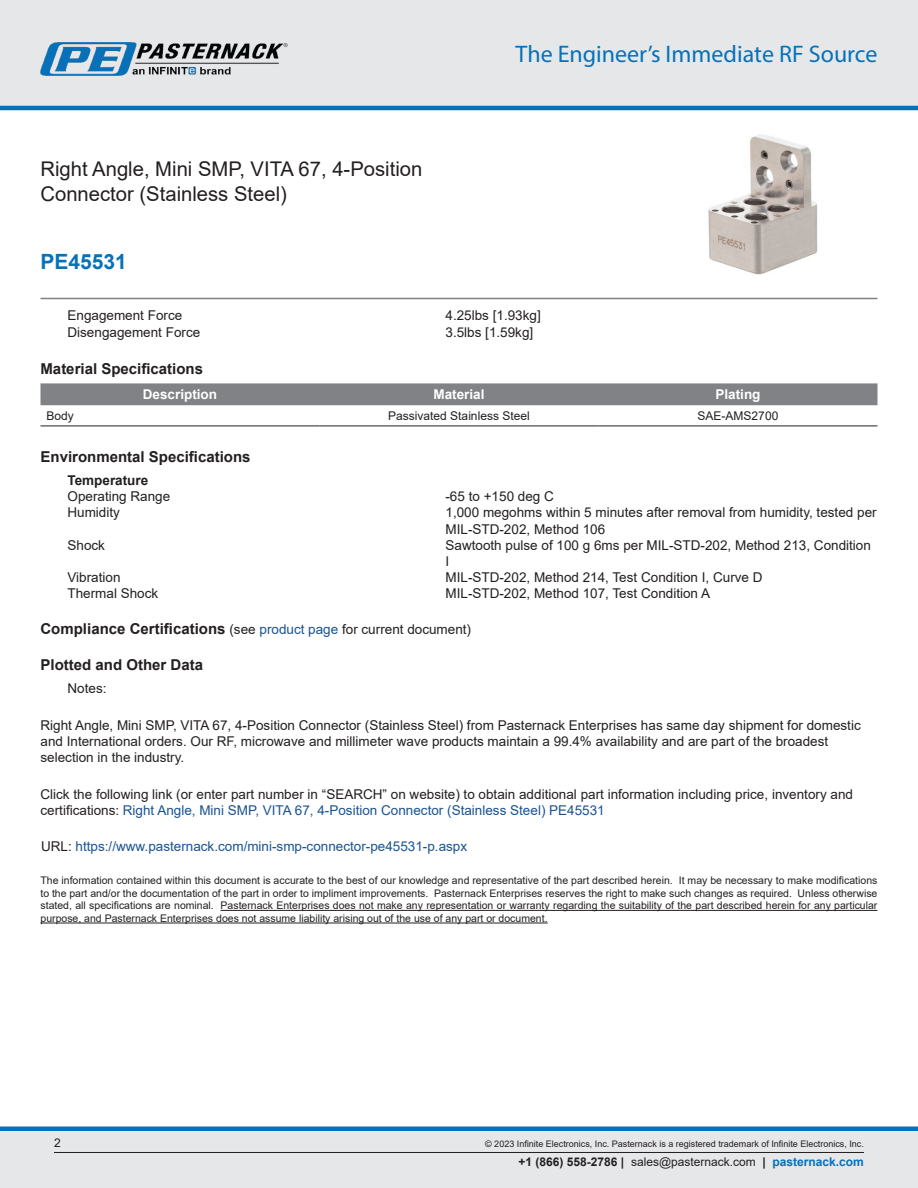
<style>
.page{position:relative;width:918px;height:1188px;background:#fff}
.page>*{position:absolute;margin:0;border:0;box-sizing:border-box;transform-origin:0 0}
.t1{font:24px "Myriad Pro";color:#0671b9}
.Branded_Part_No{font:700 21px "Arial";color:#0671b9}
.Web_Description_Para{font:20.25px/24.3px "Arial";color:#231f20}
.Head1_for_Compliance{font:700 15px "Arial";color:#231f20}
.Head1{font:700 15px "Arial";color:#231f20}
.Web_Description_Para-2{font:13.5px/16.2px "Arial";color:#231f20}
.Specs_Para{font:13.5px/16.2px "Arial";color:#231f20}
.Web_Description_Para-3{font:13.5px "Arial";color:#1a5392}
.Table_Header{font:700 13.5px "Arial";color:#fff}
.Head2_after_Head1{font:700 13.5px "Arial";color:#231f20}
.Specs_Notes_Para{font:13.5px "Arial";color:#231f20}
.Table_Body{font:12px "Arial";color:#231f20}
.Table_Body_Left{font:12px "Arial";color:#231f20}
.t2{font:10.5px/12.6px "Arial";color:#231f20;text-align:justify}
.Copyright_disclaimer{font:9px "Arial";color:#231f20}
.s1{font-weight:400;font-size:13.5px}
.s2{font-weight:400;font-size:13.5px;color:#1a5392}
.s3{color:#1a5392}
.s4{color:#231f20}
.s5{font-weight:700}
.s6{font-weight:700;color:#0671b9}
</style>
<div class="page">
<div style="left:0;top:0;width:918px;height:108px;background:#e6e7e9"></div>
<hr style="left:0;top:106px;width:918px;height:4px;background:#0671b9">
<img style="left:40px;top:42px;width:248px;height:34px">
<div style="left:0;top:1131px;width:918px;height:57px;background:#e6e7e9"></div>
<div style="left:0;top:1126px;width:918px;height:5px;background:#0671b9"></div>
<hr style="left:54px;top:1152px;width:810px;height:1px;background:#231f20">
<hr style="left:40px;top:298px;width:838px;height:1px;background:#808285">
<img style="left:708px;top:134px;width:110px;height:141px">
<hr style="left:221px;top:910px;width:657px;height:1px;background:#231f20">
<hr style="left:40px;top:923px;width:508px;height:1px;background:#231f20">
<div style="left:40px;top:383px;width:838px;height:22px;background:#808285"></div>
<hr style="left:40px;top:426px;width:280px;height:1px;background:#231f20">
<hr style="left:320px;top:426px;width:278px;height:1px;background:#231f20">
<hr style="left:598px;top:426px;width:280px;height:1px;background:#231f20">
<h1 class="Web_Description_Para" style="left:40px;top:157px;width:383px">Right Angle, Mini SMP, VITA 67, 4-Position<br>Connector (Stainless Steel)</h1>
<p class="Branded_Part_No" style="left:40px;top:247px;width:88px">PE45531</p>
<h1 class="t1" style="left:516px;top:39px;width:363px">The Engineer’s Immediate RF Source</h1>
<p class="Specs_Para" style="left:68px;top:307px;width:116px">Engagement Force</p>
<p class="Specs_Para" style="left:446px;top:307px;width:97px">4.25lbs [1.93kg]</p>
<p class="Specs_Para" style="left:68px;top:324px;width:134px">Disengagement Force</p>
<p class="Specs_Para" style="left:446px;top:324px;width:89px">3.5lbs [1.59kg]</p>
<p class="Head1" style="left:40px;top:358px;width:164px">Material Specifications</p>
<p class="Table_Header" style="left:143px;top:385px;width:76px">Description</p>
<p class="Table_Header" style="left:433px;top:385px;width:53px">Material</p>
<p class="Table_Header" style="left:715px;top:385px;width:47px">Plating</p>
<p class="Table_Body_Left" style="left:46px;top:407px;width:29px">Body</p>
<p class="Table_Body" style="left:388px;top:407px;width:143px">Passivated Stainless Steel</p>
<p class="Table_Body" style="left:698px;top:407px;width:82px">SAE-AMS2700</p>
<p class="Head1" style="left:40px;top:446px;width:212px">Environmental Specifications</p>
<p class="Head2_after_Head1" style="left:68px;top:471px;width:82px">Temperature</p>
<p class="Specs_Para" style="left:68px;top:488px;width:104px">Operating Range</p>
<p class="Specs_Para" style="left:446px;top:488px;width:110px">-65 to +150 deg C</p>
<p class="Specs_Para" style="left:68px;top:504px;width:54px">Humidity</p>
<p class="Specs_Para" style="left:446px;top:504px;width:433px">1,000 megohms within 5 minutes after removal from humidity, tested per<br>MIL-STD-202, Method 106</p>
<p class="Specs_Para" style="left:68px;top:537px;width:39px">Shock</p>
<p class="Specs_Para" style="left:446px;top:537px;width:427px">Sawtooth pulse of 100 g 6ms per MIL-STD-202, Method 213, Condition<br>I</p>
<p class="Specs_Para" style="left:68px;top:569px;width:55px">Vibration</p>
<p class="Specs_Para" style="left:446px;top:569px;width:319px">MIL-STD-202, Method 214, Test Condition I, Curve D</p>
<p class="Specs_Para" style="left:68px;top:585px;width:92px">Thermal Shock</p>
<p class="Specs_Para" style="left:446px;top:585px;width:266px">MIL-STD-202, Method 107, Test Condition A</p>
<p class="Head1_for_Compliance" style="left:40px;top:618px;width:432px">Compliance Certifications <span class="s1">(see</span> <span class="s2">product page</span> <span class="s1">for current document)</span></p>
<p class="Head1_for_Compliance" style="left:40px;top:654px;width:164px">Plotted and Other Data</p>
<p class="Specs_Notes_Para" style="left:68px;top:679px;width:41px">Notes:</p>
<h1 class="Web_Description_Para-2" style="left:40px;top:717px;width:822px">Right Angle, Mini SMP, VITA 67, 4-Position Connector (Stainless Steel) from Pasternack Enterprises has same day shipment for domestic and International orders. Our RF, microwave and millimeter wave products maintain a 99.4% availability and are part of the broadest selection in the industry.</h1>
<h1 class="Web_Description_Para-2" style="left:40px;top:786px;width:814px">Click the following link (or enter part number in “SEARCH” on website) to obtain additional part information including price, inventory and certifications: <span class="s3">Right Angle, Mini SMP, VITA 67, 4-Position Connector (Stainless Steel) PE45531</span></h1>
<h1 class="Web_Description_Para-3" style="left:41px;top:837px;width:428px"><span class="s4">URL:</span> https://www.pasternack.com/mini-smp-connector-pe45531-p.aspx</h1>
<p class="t2" style="left:40px;top:874px;width:838px">The information contained within this document is accurate to the best of our knowledge and representative of the part described herein. It may be necessary to make modifications to the part and/or the documentation of the part in order to impliment improvements. Pasternack Enterprises reserves the right to make such changes as required. Unless otherwise stated, all specifications are nominal. Pasternack Enterprises does not make any representation or warranty regarding the suitability of the part described herein for any particular purpose, and Pasternack Enterprises does not assume liability arising out of the use of any part or document.</p>
<p class="Table_Body" style="left:54px;top:1135px;width:8px">2</p>
<p class="Copyright_disclaimer" style="left:485px;top:1138px;width:380px">© 2023 Infinite Electronics, Inc. Pasternack is a registered trademark of Infinite Electronics, Inc.</p>
<p class="Table_Body" style="left:519px;top:1153px;width:347px"><span class="s5">+1 (866) 558-2786 |</span> sales@pasternack.com <span class="s5">|</span> <span class="s6">pasternack.com</span></p>
</div>
